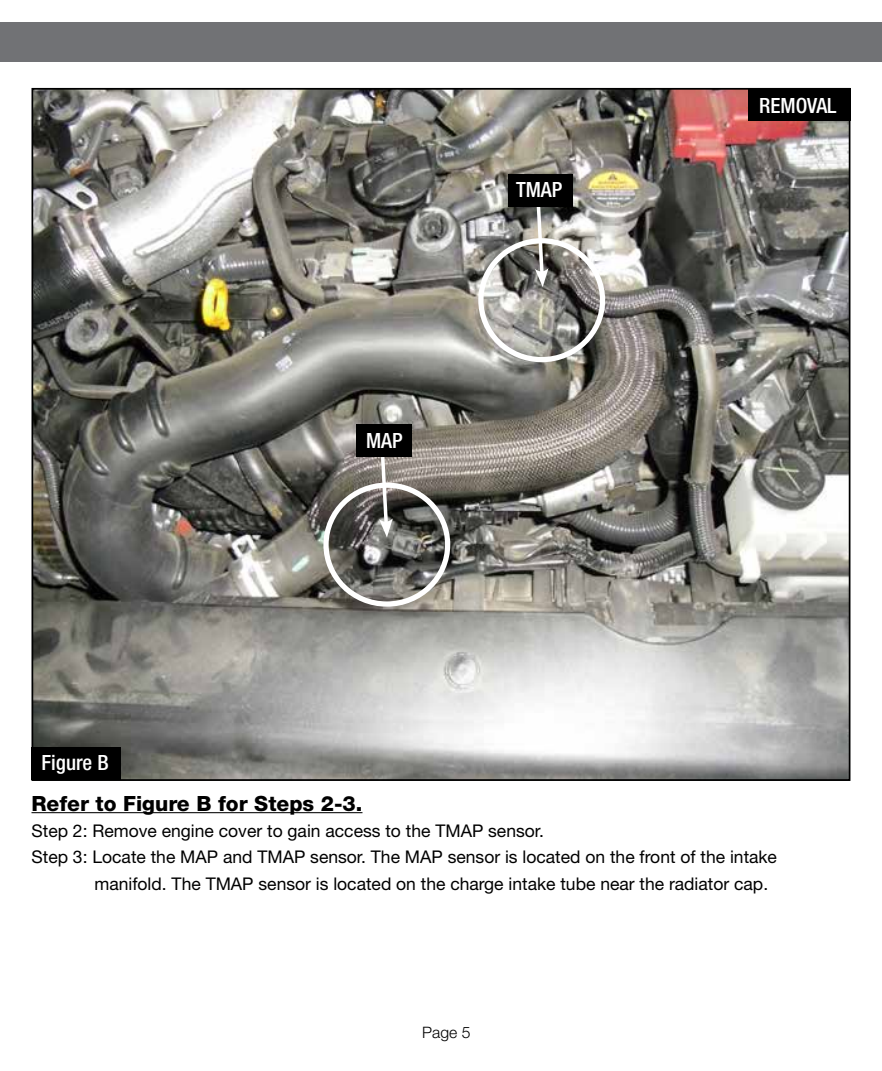
<style>
.page{position:relative;width:882px;height:1071px;background:#fff}
.page>*{position:absolute;margin:0;border:0;box-sizing:border-box;transform-origin:0 0}
.t1{font:800 21px "Helvetica Neue";color:#000}
.t2{font:500 condensed 21px "Helvetica Neue";color:#fff}
.t3{font:17.5px "Helvetica Neue";color:#000}
.t4{font:300 15.75px "Helvetica Neue";color:#000}
</style>
<div class="page">
<div style="left:0;top:23px;width:882px;height:39px;background:#717275"></div>
<img style="left:35px;top:91px;width:812px;height:687px">
<hr style="left:32px;top:812px;width:330px;height:1px;background:#000">
<div style="left:32px;top:747px;width:89px;height:33px;background:#000"></div>
<div style="left:748px;top:88px;width:102px;height:33px;background:#000"></div>
<div style="left:478px;top:238px;width:127px;height:124px;border:5px solid #fff;border-radius:50%"></div>
<div style="left:323px;top:483px;width:127px;height:124px;border:5px solid #fff;border-radius:50%"></div>
<div style="left:356px;top:424px;width:56px;height:33px;background:#000"></div>
<svg style="left:379px;top:457px;width:14px;height:81px"></svg>
<svg style="left:535px;top:207px;width:14px;height:80px"></svg>
<div style="left:508px;top:174px;width:65px;height:33px;background:#000"></div>
<p class="t2" style="left:42px;top:750px;width:69px">Figure B</p>
<p class="t2" style="left:366px;top:428px;width:38px">MAP</p>
<p class="t2" style="left:516px;top:177px;width:48px">TMAP</p>
<p class="t2" style="left:759px;top:93px;width:79px">REMOVAL</p>
<p class="t1" style="left:32px;top:791px;width:332px">Refer to Figure B for Steps 2-3.</p>
<p class="t3" style="left:32px;top:820px;width:514px">Step 2: Remove engine cover to gain access to the TMAP sensor.</p>
<p class="t3" style="left:32px;top:847px;width:747px">Step 3: Locate the MAP and TMAP sensor. The MAP sensor is located on the front of the intake</p>
<p class="t3" style="left:94px;top:873px;width:675px">manifold. The TMAP sensor is located on the charge intake tube near the radiator cap.</p>
<p class="t4" style="left:422px;top:1023px;width:50px">Page 5</p>
</div>
